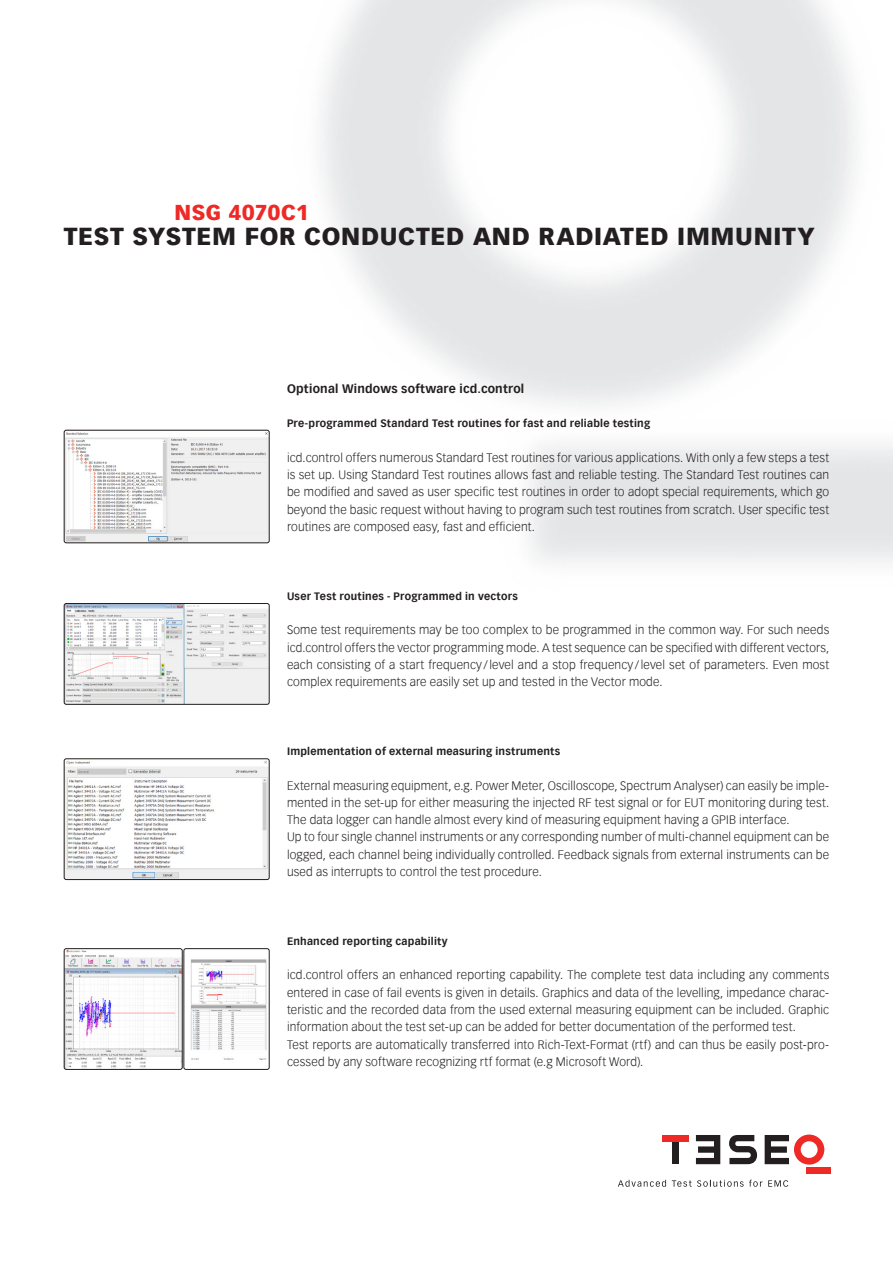
<style>
.page{position:relative;width:893px;height:1263px;background:#fff}
.page>*{position:absolute;margin:0;border:0;box-sizing:border-box;transform-origin:0 0}
.t1{font:900 24px "Vectora Com";letter-spacing:.03em;color:#231f20}
.t2{font:900 21px "Vectora Com";letter-spacing:.025em;color:#ee2926}
.t3{font:300 12px/17.2px "Vectora Com";letter-spacing:.01em;color:#231f20;text-align:justify}
.t4{font:700 12px "Vectora Com";letter-spacing:.02em;color:#231f20}
.t5{font:700 10.5px "Vectora Com";letter-spacing:.02em;color:#231f20}
</style>
<div class="page">
<div style="left:806px;top:1167px;width:24px;height:6px;background:#ee2926"></div>
<svg style="left:765px;top:1134px;width:59px;height:30px"></svg>
<svg style="left:696px;top:1135px;width:24px;height:29px"></svg>
<div style="left:672px;top:1141px;width:7px;height:23px;background:#231f20"></div>
<div style="left:662px;top:1135px;width:27px;height:6px;background:#ee2926"></div>
<svg style="left:618px;top:1180px;width:48px;height:7px"></svg>
<svg style="left:672px;top:1180px;width:90px;height:7px"></svg>
<svg style="left:768px;top:1180px;width:20px;height:7px"></svg>
<svg style="left:729px;top:1135px;width:28px;height:29px"></svg>
<img style="left:64px;top:430px;width:204px;height:113px">
<div style="left:64px;top:430px;width:206px;height:113px;border:1px solid #231f20;border-radius:2px"></div>
<img style="left:66px;top:760px;width:202px;height:118px">
<div style="left:64px;top:758px;width:206px;height:122px;border:1px solid #231f20;border-radius:2px"></div>
<img style="left:66px;top:950px;width:115px;height:118px">
<div style="left:64px;top:948px;width:119px;height:122px;border:1px solid #231f20;border-radius:2px"></div>
<img style="left:190px;top:959px;width:77px;height:101px">
<div style="left:183px;top:948px;width:87px;height:122px;border:1px solid #231f20;border-radius:2px"></div>
<img style="left:64px;top:603px;width:204px;height:100px">
<div style="left:64px;top:603px;width:206px;height:102px;border:1px solid #231f20;border-radius:2px"></div>
<h2 class="t2" style="left:174px;top:200px;width:136px">NSG 4070C1</h2>
<h1 class="t1" style="left:64px;top:221px;width:752px">TEST SYSTEM FOR CONDUCTED AND RADIATED IMMUNITY</h1>
<p class="t4" style="left:287px;top:381px;width:239px">Optional Windows software icd.control</p>
<p class="t5" style="left:287px;top:417px;width:365px">Pre-programmed Standard Test routines for fast and reliable testing</p>
<p class="t3" style="left:287px;top:449px;width:544px">icd.control offers numerous Standard Test routines for various applications. With only a few steps a test is set up. Using Standard Test routines allows fast and reliable testing. The Standard Test routines can be modified and saved as user specific test routines in order to adopt special requirements, which go beyond the basic request without having to program such test routines from scratch. User specific test routines are composed easy, fast and efficient.</p>
<p class="t5" style="left:287px;top:590px;width:232px">User Test routines - Programmed in vectors</p>
<p class="t3" style="left:287px;top:621px;width:544px">Some test requirements may be too complex to be programmed in the common way. For such needs icd.control offers the vector programming mode. A test sequence can be specified with different vectors, each consisting of a start frequency /level and a stop frequency /level set of parameters. Even most complex requirements are easily set up and tested in the Vector mode.</p>
<p class="t5" style="left:287px;top:745px;width:275px">Implementation of external measuring instruments</p>
<p class="t3" style="left:287px;top:777px;width:544px;text-align:left">External measuring equipment, e.g. Power Meter, Oscilloscope, Spectrum Analyser) can easily be imple&shy;mented in the set-up for either measuring the injected RF test signal or for EUT monitoring during test.<br>The data logger can handle almost every kind of measuring equipment having a GPIB interface.<br>Up to four single channel instruments or any corresponding number of multi-channel equipment can be logged, each channel being individually controlled. Feedback signals from external instruments can be used as interrupts to control the test procedure.</p>
<p class="t5" style="left:287px;top:935px;width:162px">Enhanced reporting capability</p>
<p class="t3" style="left:287px;top:966px;width:544px;text-align:left">icd.control offers an enhanced reporting capability. The complete test data including any comments entered in case of fail events is given in details. Graphics and data of the levelling, impedance charac&shy;teristic and the recorded data from the used external measuring equipment can be included. Graphic information about the test set-up can be added for better documentation of the performed test.<br>Test reports are automatically transferred into Rich-Text-Format (rtf) and can thus be easily post-pro&shy;cessed by any software recognizing rtf format (e.g Microsoft Word).</p>
</div>
